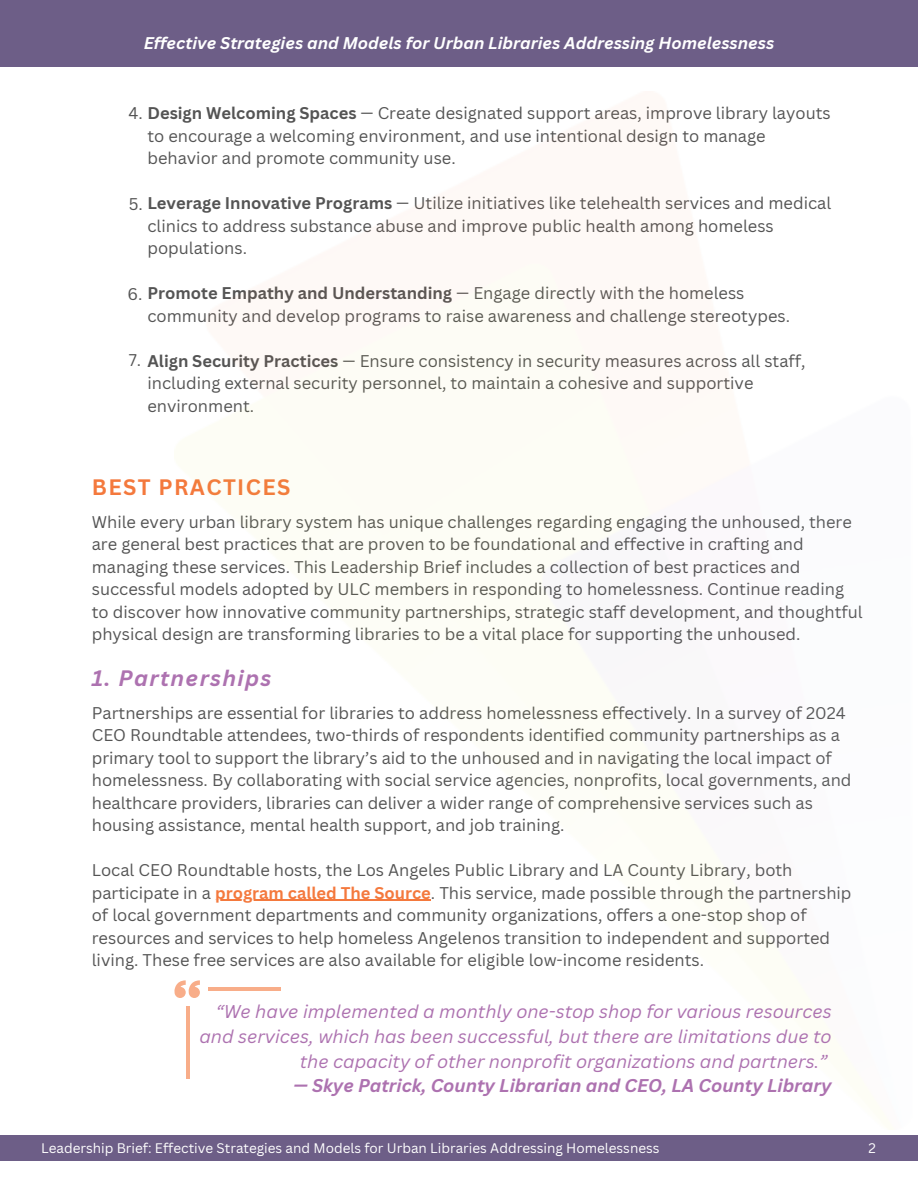
<style>
.page{position:relative;width:918px;height:1188px;background:#fff}
.page>*{position:absolute;margin:0;border:0;box-sizing:border-box;transform-origin:0 0}
.t1{font:italic 700 21.75px "Canva Sans";letter-spacing:.065em;color:#ad72b0}
.t2{font:700 21.75px "Canva Sans";letter-spacing:.065em;color:#f4793d}
.t3{font:italic 18px/24.8px "Canva Sans";color:#ad72b0;text-align:right}
.t4{font:italic 700 18px "Canva Sans";color:#ad72b0}
.t5{font:16.5px/22.5px "Canva Sans";color:#545454}
.t6{font:italic 700 16.5px "Canva Sans";color:#fff}
.t7{font:13.5px "Canva Sans";color:#fff}
.s1{font-weight:700}
.s2{font-weight:700;color:#f4793d}
</style>
<div class="page">
<div style="left:0;top:1136px;width:918px;height:25px;background:#6d5e87"></div>
<div style="left:0;top:0;width:918px;height:67px;background:#6d5e87"></div>
<hr style="left:186px;top:1006px;width:3px;height:73px;background:#f4793d">
<hr style="left:208px;top:988px;width:73px;height:3px;background:#f4793d">
<svg style="left:174px;top:980px;width:26px;height:18px"></svg>
<h4 class="t6" style="left:144px;top:31px;width:632px">Effective Strategies and Models for Urban Libraries Addressing Homelessness</h4>
<h3 class="t5" style="left:147px;top:102px;width:685px;text-indent:-19px">4. <span class="s1">Design Welcoming Spaces</span> — Create designated support areas, improve library layouts to encourage a welcoming environment, and use intentional design to manage behavior and promote community use.</h3>
<p class="t5" style="left:147px;top:192px;width:685px;text-indent:-19px">5. <span class="s1">Leverage Innovative Programs</span> — Utilize initiatives like telehealth services and medical clinics to address substance abuse and improve public health among homeless populations.</p>
<p class="t5" style="left:147px;top:282px;width:644px;text-indent:-20px">6. <span class="s1">Promote Empathy and Understanding</span> — Engage directly with the homeless community and develop programs to raise awareness and challenge stereotypes.</p>
<h4 class="t5" style="left:147px;top:349px;width:660px;text-indent:-19px">7. <span class="s1">Align Security Practices</span> — Ensure consistency in security measures across all staff, including external security personnel, to maintain a cohesive and supportive environment.</h4>
<p class="t2" style="left:92px;top:472px;width:200px">BEST PRACTICES</p>
<h4 class="t5" style="left:92px;top:510px;width:773px">While every urban library system has unique challenges regarding engaging the unhoused, there are general best practices that are proven to be foundational and effective in crafting and managing these services. This Leadership Brief includes a collection of best practices and successful models adopted by ULC members in responding to homelessness. Continue reading to discover how innovative community partnerships, strategic staff development, and thoughtful physical design are transforming libraries to be a vital place for supporting the unhoused.</h4>
<p class="t1" style="left:92px;top:662px;width:181px">1. Partnerships</p>
<p class="t5" style="left:92px;top:701px;width:761px">Partnerships are essential for libraries to address homelessness effectively. In a survey of 2024<br>CEO Roundtable attendees, two-thirds of respondents identified community partnerships as a primary tool to support the library’s aid to the unhoused and in navigating the local impact of homelessness. By collaborating with social service agencies, nonprofits, local governments, and healthcare providers, libraries can deliver a wider range of comprehensive services such as housing assistance, mental health support, and job training.</p>
<p class="t5" style="left:92px;top:858px;width:761px">Local CEO Roundtable hosts, the Los Angeles Public Library and LA County Library, both participate in a <span class="s2">program called The Source</span>. This service, made possible through the partnership</p>
<h4 class="t5" style="left:92px;top:903px;width:740px">of local government departments and community organizations, offers a one-stop shop of resources and services to help homeless Angelenos transition to independent and supported living. These free services are also available for eligible low-income residents.</h4>
<p class="t3" style="left:199px;top:999px;width:634px">“We have implemented a monthly one-stop shop for various resources and services, which has been successful, but there are limitations due to the capacity of other nonprofit organizations and partners.”</p>
<p class="t4" style="left:293px;top:1073px;width:540px">— Skye Patrick, County Librarian and CEO, LA County Library</p>
<h4 class="t7" style="left:41px;top:1138px;width:620px">Leadership Brief: Effective Strategies and Models for Urban Libraries Addressing Homelessness</h4>
<h4 class="t7" style="left:868px;top:1138px;width:9px">2</h4>
</div>
